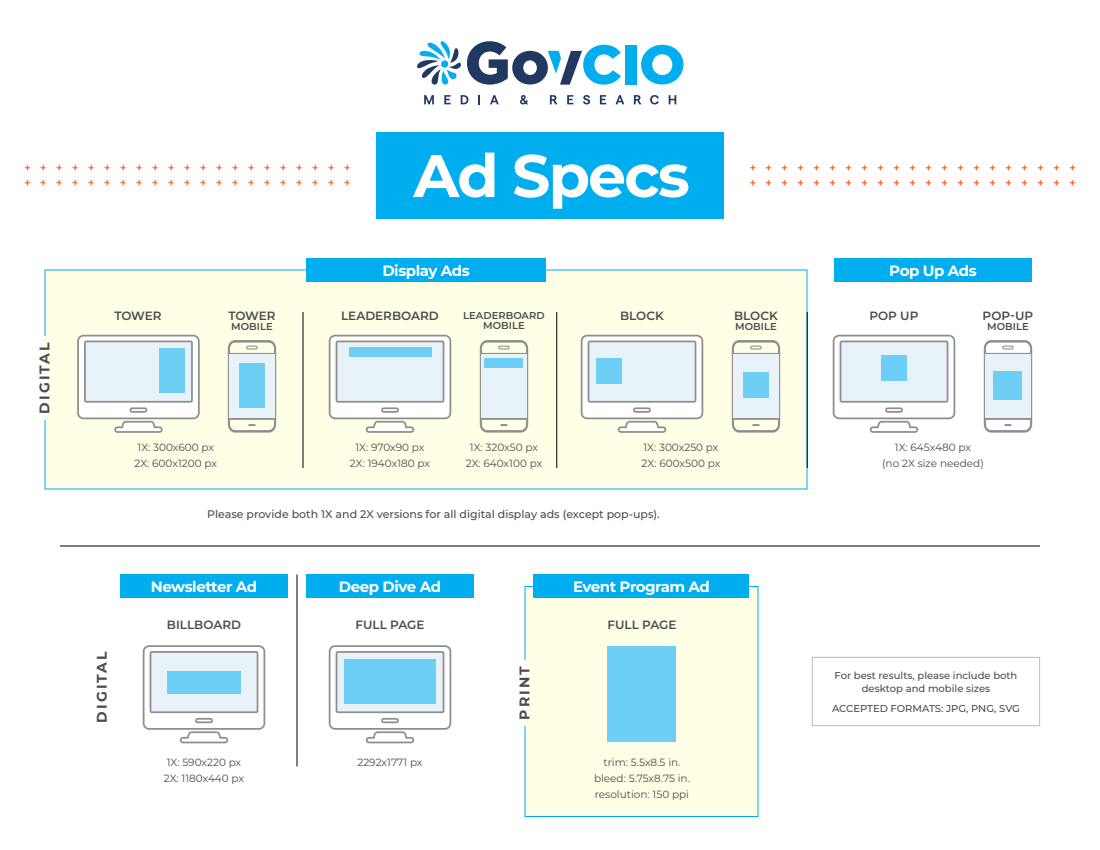
<style>
.page{position:relative;width:1100px;height:850px;background:#fff}
.page>*{position:absolute;margin:0;border:0;box-sizing:border-box;transform-origin:0 0}
.t1{font:700 60px "Montserrat";letter-spacing:-.03em;color:#fff}
.t2{font:700 15px "Montserrat";letter-spacing:-.03em;color:#fff}
.t3{font:700 14px "Montserrat";letter-spacing:.15em;color:#4c4c4e}
.t4{font:500 12px "Montserrat";color:#ff4e00}
.t5{font:600 12px "Montserrat";color:#4c4c4e}
.t6{font:500 11px "Montserrat";color:#4c4c4e}
.t7{font:10.5px/16px "Montserrat";color:#4c4c4e;text-align:center}
.t8{font:500 10px/13px "Montserrat";color:#4c4c4e;text-align:center}
.t9{font:600 10px/10px "Montserrat";color:#4c4c4e;text-align:center}
</style>
<div class="page">
<svg style="left:669px;top:95px;width:7px;height:9px"></svg>
<svg style="left:650px;top:95px;width:9px;height:9px"></svg>
<svg style="left:634px;top:95px;width:7px;height:9px"></svg>
<svg style="left:616px;top:95px;width:8px;height:9px"></svg>
<svg style="left:600px;top:95px;width:6px;height:9px"></svg>
<svg style="left:583px;top:95px;width:7px;height:9px"></svg>
<svg style="left:567px;top:95px;width:6px;height:9px"></svg>
<svg style="left:550px;top:95px;width:7px;height:9px"></svg>
<svg style="left:520px;top:95px;width:8px;height:9px"></svg>
<svg style="left:490px;top:95px;width:9px;height:9px"></svg>
<svg style="left:461px;top:95px;width:7px;height:9px"></svg>
<svg style="left:444px;top:95px;width:7px;height:9px"></svg>
<svg style="left:424px;top:95px;width:10px;height:9px"></svg>
<svg style="left:641px;top:45px;width:42px;height:39px"></svg>
<div style="left:625px;top:45px;width:12px;height:40px;background:#00adee"></div>
<svg style="left:417px;top:41px;width:204px;height:44px"></svg>
<div style="left:441px;top:60px;width:7px;height:8px;background:#00adee;border-radius:50%"></div>
<div style="left:376px;top:132px;width:348px;height:87px;background:#00adee"></div>
<div style="left:44px;top:269px;width:764px;height:221px;background:#ffffe6"></div>
<div style="left:524px;top:586px;width:235px;height:231px;background:#ffffe6"></div>
<hr style="left:60px;top:546px;width:980px;height:1px;background:#000">
<svg style="left:329px;top:645px;width:122px;height:98px"></svg>
<div style="left:344px;top:660px;width:92px;height:44px;background:#6dcff6"></div>
<svg style="left:77px;top:335px;width:123px;height:98px"></svg>
<div style="left:160px;top:349px;width:25px;height:44px;background:#6dcff6"></div>
<svg style="left:329px;top:335px;width:122px;height:98px"></svg>
<div style="left:349px;top:347px;width:82px;height:9px;background:#6dcff6"></div>
<svg style="left:581px;top:335px;width:122px;height:98px"></svg>
<div style="left:596px;top:358px;width:25px;height:26px;background:#6dcff6"></div>
<svg style="left:143px;top:645px;width:122px;height:98px"></svg>
<div style="left:167px;top:672px;width:74px;height:22px;background:#6dcff6"></div>
<svg style="left:833px;top:335px;width:122px;height:98px"></svg>
<div style="left:881px;top:355px;width:26px;height:25px;background:#6dcff6"></div>
<hr style="left:297px;top:574px;width:1px;height:192px;background:#000">
<div style="left:306px;top:258px;width:240px;height:24px;background:#00adee"></div>
<div style="left:834px;top:258px;width:198px;height:24px;background:#00adee"></div>
<div style="left:120px;top:574px;width:168px;height:24px;background:#00adee"></div>
<div style="left:306px;top:574px;width:168px;height:24px;background:#00adee"></div>
<div style="left:608px;top:646px;width:68px;height:96px;background:#6dcff6"></div>
<div style="left:534px;top:574px;width:216px;height:24px;background:#00adee"></div>
<div style="left:812px;top:657px;width:228px;height:69px;border:1px solid #bcbcbd"></div>
<svg style="left:228px;top:340px;width:48px;height:92px"></svg>
<div style="left:246px;top:346px;width:12px;height:4px;border:1px solid #8e8e8e"></div>
<div style="left:229px;top:355px;width:46px;height:63px;background:#e8f3f9"></div>
<div style="left:239px;top:363px;width:26px;height:44px;background:#6dcff6"></div>
<svg style="left:732px;top:340px;width:48px;height:92px"></svg>
<div style="left:750px;top:346px;width:12px;height:4px;border:1px solid #8e8e8e"></div>
<div style="left:733px;top:355px;width:46px;height:63px;background:#e8f3f9"></div>
<div style="left:743px;top:373px;width:26px;height:25px;background:#6dcff6"></div>
<svg style="left:984px;top:340px;width:48px;height:92px"></svg>
<div style="left:1002px;top:346px;width:12px;height:4px;border:1px solid #8e8e8e"></div>
<div style="left:985px;top:355px;width:46px;height:63px;background:#e8f3f9"></div>
<div style="left:994px;top:371px;width:28px;height:29px;background:#6dcff6"></div>
<hr style="left:556px;top:312px;width:1px;height:156px;background:#000">
<hr style="left:303px;top:312px;width:1px;height:156px;background:#000">
<hr style="left:807px;top:312px;width:1px;height:156px;background:#000">
<svg style="left:480px;top:340px;width:48px;height:92px"></svg>
<div style="left:498px;top:346px;width:12px;height:4px;border:1px solid #8e8e8e"></div>
<div style="left:481px;top:355px;width:46px;height:63px;background:#e8f3f9"></div>
<div style="left:485px;top:358px;width:38px;height:9px;background:#6dcff6"></div>
<h1 class="t1" style="left:413px;top:133px;width:278px">Ad Specs</h1>
<p class="t4" style="left:24px;top:159px;width:328px">+++++++++++++++++++++</p>
<p class="t4" style="left:749px;top:159px;width:328px">+++++++++++++++++++++</p>
<p class="t4" style="left:24px;top:174px;width:328px">+++++++++++++++++++++</p>
<p class="t4" style="left:749px;top:174px;width:328px">+++++++++++++++++++++</p>
<h3 class="t3" style="left:34px;top:414px;width:73px;rotate:-90deg">DIGITAL</h3>
<p class="t5" style="left:114px;top:308px;width:49px">TOWER</p>
<p class="t5" style="left:228px;top:308px;width:49px">TOWER</p>
<p class="t9" style="left:231px;top:321px;width:43px">MOBILE</p>
<p class="t7" style="left:134px;top:439px;width:84px;text-align:left">1X: 300x600 px<br>2X: 600x1200 px</p>
<h2 class="t2" style="left:382px;top:259px;width:89px">Display Ads</h2>
<h2 class="t2" style="left:889px;top:259px;width:89px">Pop Up Ads</h2>
<p class="t5" style="left:341px;top:308px;width:99px">LEADERBOARD</p>
<p class="t9" style="left:463px;top:310px;width:83px">LEADERBOARD<br>MOBILE</p>
<p class="t7" style="left:350px;top:439px;width:82px">1X: 970x90 px<br>2X: 1940x180 px</p>
<p class="t7" style="left:466px;top:439px;width:78px">1X: 320x50 px<br>2X: 640x100 px</p>
<p class="t5" style="left:620px;top:308px;width:45px">BLOCK</p>
<p class="t5" style="left:734px;top:308px;width:45px">BLOCK</p>
<p class="t9" style="left:735px;top:321px;width:43px">MOBILE</p>
<p class="t7" style="left:642px;top:439px;width:80px;text-align:left">1X: 300x250 px<br>2X: 600x500 px</p>
<p class="t5" style="left:869px;top:308px;width:51px">POP UP</p>
<p class="t5" style="left:983px;top:308px;width:52px">POP-UP</p>
<p class="t9" style="left:987px;top:321px;width:43px">MOBILE</p>
<p class="t7" style="left:882px;top:439px;width:103px">1X: 645x480 px<br>(no 2X size needed)</p>
<p class="t6" style="left:207px;top:506px;width:454px">Please provide both 1X and 2X versions for all digital display ads (except pop-ups).</p>
<h3 class="t3" style="left:92px;top:723px;width:73px;rotate:-90deg">DIGITAL</h3>
<h2 class="t2" style="left:151px;top:576px;width:108px">Newsletter Ad</h2>
<h2 class="t2" style="left:339px;top:576px;width:104px">Deep Dive Ad</h2>
<p class="t5" style="left:167px;top:617px;width:76px">BILLBOARD</p>
<p class="t7" style="left:164px;top:754px;width:82px;text-align:left">1X: 590x220 px<br>2X: 1180x440 px</p>
<p class="t5" style="left:355px;top:617px;width:71px">FULL PAGE</p>
<p class="t7" style="left:357px;top:754px;width:67px">2292x1771 px</p>
<h3 class="t3" style="left:514px;top:720px;width:55px;rotate:-90deg">PRINT</h3>
<h2 class="t2" style="left:573px;top:576px;width:138px">Event Program Ad</h2>
<p class="t5" style="left:607px;top:617px;width:71px">FULL PAGE</p>
<p class="t7" style="left:594px;top:754px;width:97px">trim: 5.5x8.5 in. bleed: 5.75x8.75 in. resolution: 150 ppi</p>
<p class="t8" style="left:835px;top:669px;width:184px">For best results, please include both desktop and mobile sizes</p>
<p class="t8" style="left:832px;top:702px;width:189px">ACCEPTED FORMATS: JPG, PNG, SVG</p>
</div>
